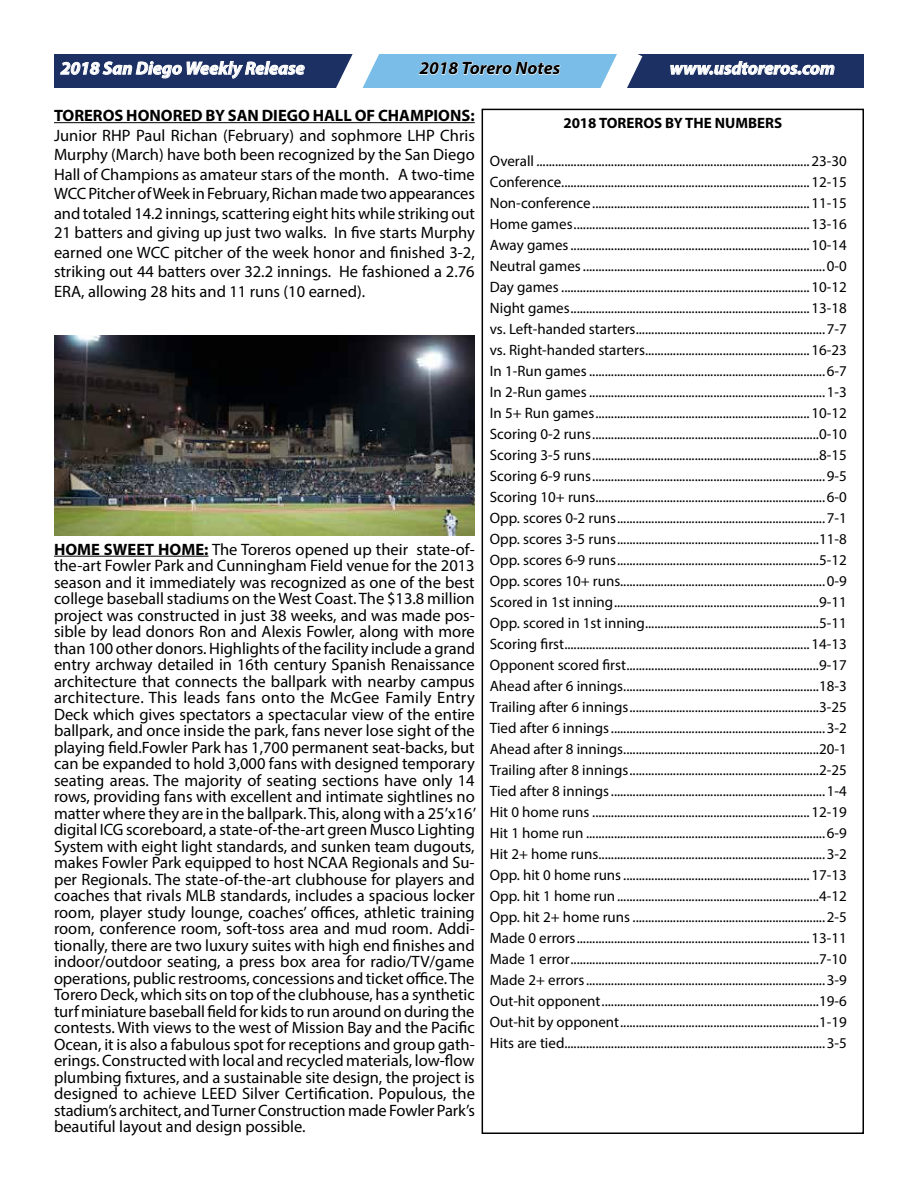
<style>
.page{position:relative;width:918px;height:1188px;background:#fff}
.page>*{position:absolute;margin:0;border:0;box-sizing:border-box;transform-origin:0 0}
.t1{font:italic 700 18px "Myriad Pro";color:#fff}
.t2{font:italic 700 18px "Myriad Pro";color:#000}
.t3{font:16.5px/16.5px "Myriad Pro";color:#000;text-align:justify}
.t4{font:700 16.5px "Myriad Pro";color:#000}
.t5{font:15px/21px "Myriad Pro";color:#000;text-align:justify}
.t6{font:700 15px "Myriad Pro";color:#000}
.s1{font-weight:700}
</style>
<div class="page">
<div style="left:54px;top:54px;width:810px;height:33px;background:#1c3063"></div>
<svg style="left:60px;top:61px;width:245px;height:18px"></svg>
<svg style="left:670px;top:61px;width:165px;height:14px"></svg>
<div style="left:357px;top:54px;width:265px;height:33px;background:#79bde8"></div>
<svg style="left:418px;top:61px;width:143px;height:14px"></svg>
<svg style="left:594px;top:54px;width:49px;height:55px"></svg>
<svg style="left:332px;top:54px;width:49px;height:34px"></svg>
<hr style="left:54px;top:556px;width:155px;height:1px;background:#000">
<div style="left:482px;top:109px;width:382px;height:1025px;border:2px solid #000"></div>
<hr style="left:54px;top:122px;width:421px;height:1px;background:#000">
<img style="left:54px;top:336px;width:421px;height:199px">
<p class="t1" style="left:61px;top:56px;width:245px">2018 San Diego Weekly Release</p>
<p class="t2" style="left:404px;top:56px;width:144px">2013 4ore o Notes</p>
<p class="t2" style="left:419px;top:56px;width:142px">2018 Torero Notes</p>
<p class="t1" style="left:670px;top:56px;width:167px">www.usdtoreros.com</p>
<p class="t4" style="left:54px;top:105px;width:422px">TOREROS HONORED BY SAN DIEGO HALL OF CHAMPIONS:</p>
<p class="t3" style="left:54px;top:125px;width:423px;line-height:19.5px">Junior RHP Paul Richan (February) and sophmore LHP Chris Murphy (March) have both been recognized by the San Diego Hall of Champions as amateur stars of the month. A two-time WCC Pitcher of Week in February, Richan made two appearances and totaled 14.2 innings, scattering eight hits while striking out 21 batters and giving up just two walks. In five starts Murphy earned one WCC pitcher of the week honor and finished 3-2, striking out 44 batters over 32.2 innings. He fashioned a 2.76<br>ERA, allowing 28 hits and 11 runs (10 earned).</p>
<p class="t3" style="left:54px;top:540px;width:424px"><span class="s1">HOME SWEET HOME:</span> The Toreros opened up their state-of&shy;the-art Fowler Park and Cunningham Field venue for the 2013 season and it immediately was recognized as one of the best college baseball stadiums on the West Coast. The $13.8 million project was constructed in just 38 weeks, and was made pos&shy;sible by lead donors Ron and Alexis Fowler, along with more than 100 other donors. Highlights of the facility include a grand entry archway detailed in 16th century Spanish Renaissance architecture that connects the ballpark with nearby campus architecture. This leads fans onto the McGee Family Entry Deck which gives spectators a spectacular view of the entire ballpark, and once inside the park, fans never lose sight of the playing field.Fowler Park has 1,700 permanent seat-backs, but can be expanded to hold 3,000 fans with designed temporary seating areas. The majority of seating sections have only 14 rows, providing fans with excellent and intimate sightlines no matter where they are in the ballpark. This, along with a 25’x16’ digital ICG scoreboard, a state-of-the-art green Musco Lighting System with eight light standards, and sunken team dugouts, makes Fowler Park equipped to host NCAA Regionals and Su&shy;per Regionals. The state-of-the-art clubhouse for players and coaches that rivals MLB standards, includes a spacious locker room, player study lounge, coaches’ offices, athletic training room, conference room, soft-toss area and mud room. Addi&shy;tionally, there are two luxury suites with high end finishes and indoor/outdoor seating, a press box area for radio/TV/game operations, public restrooms, concessions and ticket office. The Torero Deck, which sits on top of the clubhouse, has a synthetic turf miniature baseball field for kids to run around on during the contests. With views to the west of Mission Bay and the Pacific Ocean, it is also a fabulous spot for receptions and group gath&shy;erings. Constructed with local and recycled materials, low-flow plumbing fixtures, and a sustainable site design, the project is designed to achieve LEED Silver Certification. Populous, the stadium’s architect, and Turner Construction made Fowler Park’s beautiful layout and design possible.</p>
<p class="t6" style="left:563px;top:113px;width:220px">2018 TOREROS BY THE NUMBERS</p>
<p class="t5" style="left:490px;top:150px;width:359px">Overall ........................................................................................23-30<br>Conference................................................................................12-15<br>Non-conference......................................................................11-15<br>Home games............................................................................13-16<br>Away games.............................................................................10-14<br>Neutral games..............................................................................0-0<br>Day games ................................................................................10-12<br>Night games.............................................................................13-18 vs. Left-handed starters.............................................................7-7 vs. Right-handed starters.....................................................16-23<br>In 1-Run games ............................................................................6-7<br>In 2-Run games ............................................................................1-3<br>In 5+ Run games.....................................................................10-12<br>Scoring 0-2 runs.........................................................................0-10<br>Scoring 3-5 runs.........................................................................8-15<br>Scoring 6-9 runs...........................................................................9-5<br>Scoring 10+ runs..........................................................................6-0<br>Opp. scores 0-2 runs...................................................................7-1<br>Opp. scores 3-5 runs.................................................................11-8<br>Opp. scores 6-9 runs.................................................................5-12<br>Opp. scores 10+ runs..................................................................0-9<br>Scored in 1st inning..................................................................9-11<br>Opp. scored in 1st inning........................................................5-11<br>Scoring first...............................................................................14-13<br>Opponent scored first..............................................................9-17<br>Ahead after 6 innings...............................................................18-3<br>Trailing after 6 innings.............................................................3-25<br>Tied after 6 innings.....................................................................3-2<br>Ahead after 8 innings...............................................................20-1<br>Trailing after 8 innings.............................................................2-25<br>Tied after 8 innings.....................................................................1-4<br>Hit 0 home runs ......................................................................12-19<br>Hit 1 home run .............................................................................6-9<br>Hit 2+ home runs.........................................................................3-2<br>Opp. hit 0 home runs............................................................17-13<br>Opp. hit 1 home run.................................................................4-12<br>Opp. hit 2+ home runs ..............................................................2-5<br>Made 0 errors...........................................................................13-11<br>Made 1 error................................................................................7-10<br>Made 2+ errors.............................................................................3-9<br>Out-hit opponent......................................................................19-6<br>Out-hit by opponent................................................................1-19<br>Hits are tied....................................................................................3-5</p>
</div>
